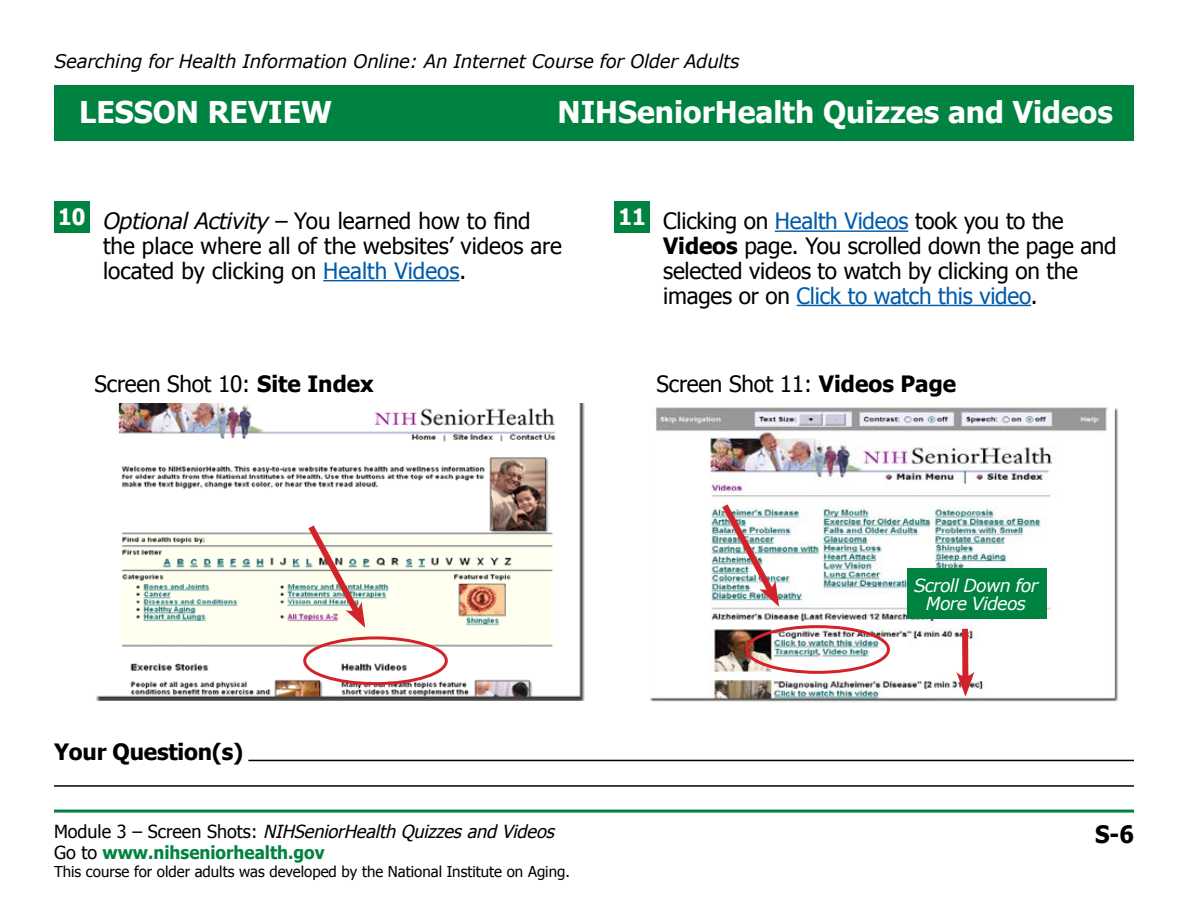
<style>
.page{position:relative;width:1188px;height:918px;background:#fff}
.page>*{position:absolute;margin:0;border:0;box-sizing:border-box;transform-origin:0 0}
.t1{font:700 30px "Tahoma";color:#fff}
.t2{font:700 24px "Tahoma";color:#000;scale:.95 1}
.t3{font:22.5px/24.8px "Tahoma";letter-spacing:-.01em;color:#000}
.t4{font:700 22.5px "Tahoma";letter-spacing:-.01em;color:#000}
.t5{font:italic 18.75px "Verdana";letter-spacing:-.015em;color:#000}
.t6{font:italic 18px/20.2px "Tahoma";color:#000}
.t7{font:italic 18px/18px "Verdana";letter-spacing:-.04em;color:#fff;text-align:center}
.t8{font:15px "Tahoma";color:#000}
.s1{font-family:"Verdana";font-style:italic}
.s2{color:#005bab}
.s3{font-weight:700}
.s4{font-style:normal}
.s5{font-weight:700;font-style:normal;color:#008340}
</style>
<div class="page">
<div style="left:54px;top:86px;width:1080px;height:55px;background:#008340"></div>
<hr style="left:54px;top:810px;width:1080px;height:3px;background:#008340">
<hr style="left:248px;top:760px;width:886px;height:1px;background:#000">
<hr style="left:54px;top:785px;width:1080px;height:2px;background:#000">
<img style="left:96px;top:403px;width:488px;height:297px">
<hr style="left:323px;top:280px;width:137px;height:1px;background:#005bab">
<div style="left:54px;top:201px;width:36px;height:31px;background:#008340"></div>
<hr style="left:775px;top:230px;width:133px;height:2px;background:#005bab">
<hr style="left:797px;top:305px;width:234px;height:1px;background:#005bab">
<div style="left:614px;top:201px;width:36px;height:31px;background:#008340"></div>
<div style="left:303px;top:636px;width:145px;height:49px;border:3px solid #d2232a;border-radius:50%"></div>
<svg style="left:303px;top:519px;width:63px;height:109px"></svg>
<img style="left:650px;top:407px;width:468px;height:295px">
<div style="left:745px;top:625px;width:145px;height:49px;border:3px solid #d2232a;border-radius:50%"></div>
<img style="left:717px;top:498px;width:63px;height:109px">
<div style="left:962px;top:629px;width:6px;height:53px;background:#d2232a"></div>
<svg style="left:956px;top:672px;width:19px;height:25px"></svg>
<div style="left:907px;top:568px;width:139px;height:50px;background:#008340"></div>
<p class="t5" style="left:54px;top:50px;width:687px">Searching for Health Information Online: An Internet Course for Older Adults</p>
<h1 class="t1" style="left:79px;top:93px;width:221px">LESSON REVIEW</h1>
<h1 class="t1" style="left:558px;top:93px;width:557px">NIHSeniorHealth Quizzes and Videos</h1>
<p class="t3" style="left:103px;top:208px;width:461px;text-indent:-45px"><sup>10</sup> <span class="s1">Optional Activity</span> – You learned how to find the place where all of the websites’ videos are located by clicking on <span class="s2">Health Videos</span>.</p>
<p class="t3" style="left:663px;top:208px;width:455px;text-indent:-45px"><sup>11</sup> Clicking on <span class="s2">Health Videos</span> took you to the <span class="s3">Videos</span> page. You scrolled down the page and selected videos to watch by clicking on the images or on <span class="s2">Click to watch this video</span>.</p>
<p class="t3" style="left:95px;top:371px;width:281px">Screen Shot 10: <span class="s3">Site Index</span></p>
<p class="t3" style="left:657px;top:371px;width:301px">Screen Shot 11: <span class="s3">Videos Page</span></p>
<p class="t4" style="left:54px;top:737px;width:191px">Your Question(s)</p>
<p class="t6" style="left:54px;top:821px;width:506px"><span class="s4">M o d u l e 3 – S c r e e n S h o t s :</span> NIHSeniorHealth Quizzes and Videos<br><span class="s4">Go to</span> <span class="s5">www.nihseniorhealth.gov</span></p>
<p class="t8" style="left:54px;top:862px;width:517px">This course for older adults was developed by the National Institute on Aging.</p>
<p class="t7" style="left:914px;top:576px;width:126px">Scroll Down for<br>More Videos</p>
<p class="t2" style="left:1095px;top:819px;width:42px">S-6</p>
</div>
